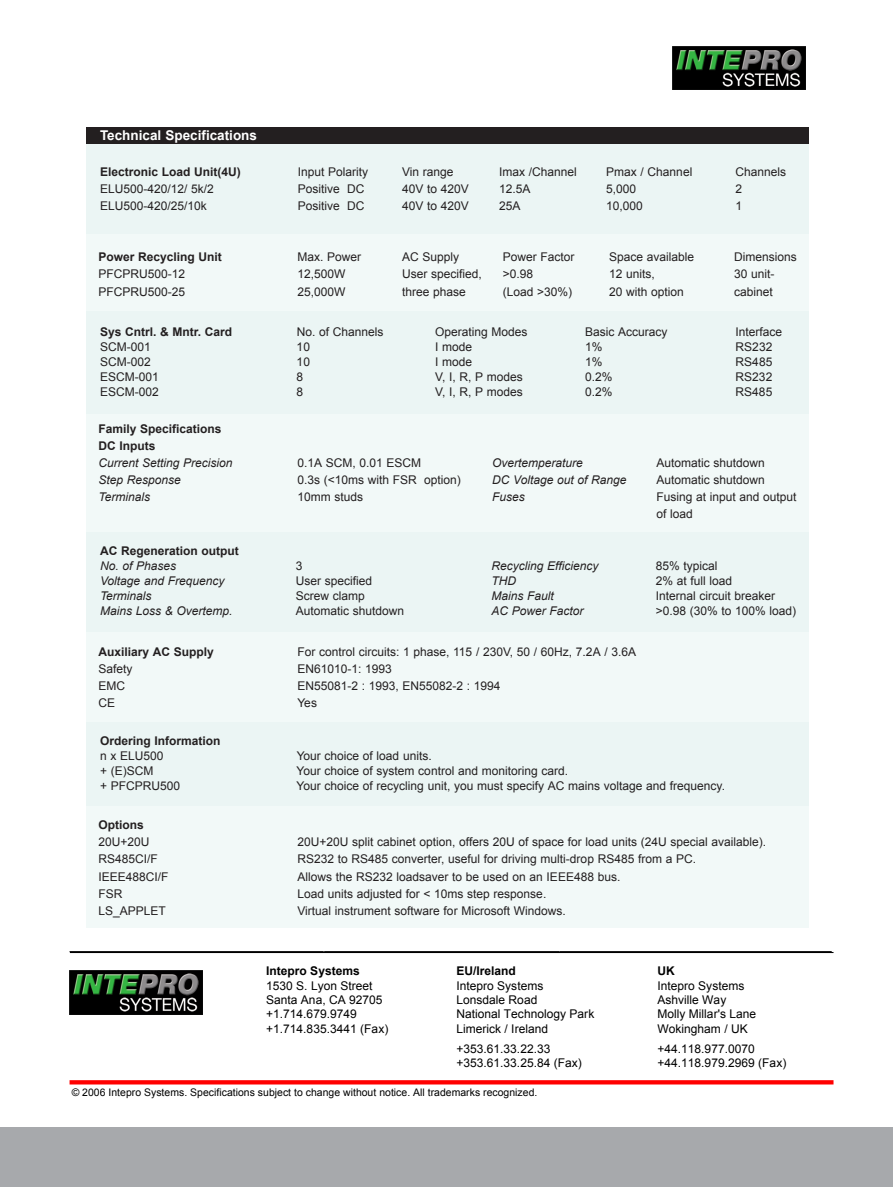
<style>
.page{position:relative;width:893px;height:1187px;background:#fff}
.page>*{position:absolute;margin:0;border:0;box-sizing:border-box;transform-origin:0 0}
.t1{font:700 13.5px "Arial";color:#fff}
.t2{font:12px/17.1px "Arial";color:#231f20}
.t3{font:12px/14.4px "Arial";color:#000}
.t4{font:italic 12px "Arial";color:#231f20}
.t5{font:700 12px/17.1px "Arial";color:#231f20}
.t6{font:700 12px "Arial";color:#000}
.t7{font:10.5px "Arial";color:#000}
</style>
<div class="page">
<div style="left:86px;top:179px;width:722px;height:749px;background:#f2f9f8"></div>
<div style="left:0;top:1127px;width:892px;height:59px;background:#a7a9ac"></div>
<div style="left:86px;top:128px;width:722px;height:17px;background:#231f20"></div>
<div style="left:86px;top:532px;width:722px;height:100px;background:#ebf5f4"></div>
<div style="left:86px;top:722px;width:722px;height:83px;background:#ebf5f4"></div>
<div style="left:86px;top:311px;width:722px;height:103px;background:#ebf5f4"></div>
<div style="left:86px;top:145px;width:722px;height:89px;background:#ebf5f4"></div>
<hr style="left:70px;top:952px;width:763px;height:1px;background:#000">
<hr style="left:70px;top:951px;width:253px;height:1px;background:#000">
<hr style="left:324px;top:951px;width:235px;height:1px;background:#000">
<hr style="left:559px;top:951px;width:272px;height:1px;background:#000">
<svg style="left:70px;top:1080px;width:763px;height:4px;background:#ff0b0b"></svg>
<img style="left:69px;top:970px;width:133px;height:44px">
<img style="left:672px;top:46px;width:133px;height:44px">
<p class="t1" style="left:100px;top:127px;width:158px">Technical Specifications</p>
<p class="t5" style="left:100px;top:163px;width:142px">Electronic Load Unit(4U)</p>
<p class="t2" style="left:298px;top:163px;width:72px">Input Polarity</p>
<p class="t2" style="left:402px;top:163px;width:53px">Vin range</p>
<p class="t2" style="left:499px;top:163px;width:79px">Imax /Channel</p>
<p class="t2" style="left:606px;top:163px;width:88px">Pmax / Channel</p>
<p class="t2" style="left:735px;top:163px;width:52px">Channels</p>
<p class="t2" style="left:100px;top:180px;width:115px">ELU500-420/12/ 5k/2</p>
<p class="t2" style="left:298px;top:180px;width:68px">Positive DC</p>
<p class="t2" style="left:402px;top:180px;width:68px">40V to 420V</p>
<p class="t2" style="left:499px;top:180px;width:33px">12.5A</p>
<p class="t2" style="left:606px;top:180px;width:32px">5,000</p>
<p class="t2" style="left:735px;top:180px;width:8px">2</p>
<p class="t2" style="left:100px;top:197px;width:108px">ELU500-420/25/10k</p>
<p class="t2" style="left:298px;top:197px;width:68px">Positive DC</p>
<p class="t2" style="left:402px;top:197px;width:68px">40V to 420V</p>
<p class="t2" style="left:499px;top:197px;width:23px">25A</p>
<p class="t2" style="left:606px;top:197px;width:38px">10,000</p>
<p class="t2" style="left:735px;top:197px;width:8px">1</p>
<p class="t5" style="left:99px;top:248px;width:125px">Power Recycling Unit</p>
<p class="t2" style="left:297px;top:248px;width:65px">Max. Power</p>
<p class="t2" style="left:402px;top:248px;width:59px">AC Supply</p>
<p class="t2" style="left:502px;top:248px;width:73px">Power Factor</p>
<p class="t2" style="left:609px;top:248px;width:87px">Space available</p>
<p class="t2" style="left:734px;top:248px;width:64px">Dimensions</p>
<p class="t2" style="left:99px;top:266px;width:88px">PFCPRU500-12</p>
<p class="t2" style="left:297px;top:266px;width:50px">12,500W</p>
<p class="t2" style="left:402px;top:266px;width:81px">User specified,</p>
<p class="t2" style="left:502px;top:266px;width:32px">&gt;0.98</p>
<p class="t2" style="left:609px;top:266px;width:47px">12 units,</p>
<p class="t2" style="left:734px;top:266px;width:42px">30 unit-</p>
<p class="t2" style="left:99px;top:283px;width:88px">PFCPRU500-25</p>
<p class="t2" style="left:297px;top:283px;width:50px">25,000W</p>
<p class="t2" style="left:402px;top:283px;width:65px">three phase</p>
<p class="t2" style="left:502px;top:283px;width:71px">(Load &gt;30%)</p>
<p class="t2" style="left:609px;top:283px;width:76px">20 with option</p>
<p class="t2" style="left:734px;top:283px;width:40px">cabinet</p>
<p class="t5" style="left:100px;top:323px;width:134px">Sys Cntrl. &amp; Mntr. Card</p>
<p class="t2" style="left:297px;top:323px;width:88px">No. of Channels</p>
<p class="t2" style="left:435px;top:323px;width:94px">Operating Modes</p>
<p class="t2" style="left:585px;top:323px;width:84px">Basic Accuracy</p>
<p class="t2" style="left:735px;top:323px;width:48px">Interface</p>
<p class="t2" style="left:100px;top:338px;width:52px">SCM-001</p>
<p class="t2" style="left:296px;top:338px;width:15px">10</p>
<p class="t2" style="left:435px;top:338px;width:39px">I mode</p>
<p class="t2" style="left:585px;top:338px;width:19px">1%</p>
<p class="t2" style="left:735px;top:338px;width:38px">RS232</p>
<p class="t2" style="left:100px;top:353px;width:52px">SCM-002</p>
<p class="t2" style="left:296px;top:353px;width:15px">10</p>
<p class="t2" style="left:435px;top:353px;width:39px">I mode</p>
<p class="t2" style="left:585px;top:353px;width:19px">1%</p>
<p class="t2" style="left:735px;top:353px;width:38px">RS485</p>
<p class="t2" style="left:100px;top:368px;width:60px">ESCM-001</p>
<p class="t2" style="left:296px;top:368px;width:8px">8</p>
<p class="t2" style="left:435px;top:368px;width:89px">V, I, R, P modes</p>
<p class="t2" style="left:585px;top:368px;width:29px">0.2%</p>
<p class="t2" style="left:735px;top:368px;width:38px">RS232</p>
<p class="t2" style="left:100px;top:383px;width:60px">ESCM-002</p>
<p class="t2" style="left:296px;top:383px;width:8px">8</p>
<p class="t2" style="left:435px;top:383px;width:89px">V, I, R, P modes</p>
<p class="t2" style="left:585px;top:383px;width:29px">0.2%</p>
<p class="t2" style="left:735px;top:383px;width:38px">RS485</p>
<p class="t5" style="left:99px;top:420px;width:125px">Family Specifications<br>DC Inputs</p>
<p class="t4" style="left:99px;top:456px;width:136px">Current Setting Precision</p>
<p class="t2" style="left:297px;top:454px;width:125px">0.1A SCM, 0.01 ESCM</p>
<p class="t4" style="left:492px;top:456px;width:92px">Overtemperature</p>
<p class="t2" style="left:656px;top:454px;width:110px">Automatic shutdown</p>
<p class="t4" style="left:99px;top:473px;width:84px">Step Response</p>
<p class="t2" style="left:297px;top:471px;width:165px">0.3s (&lt;10ms with FSR option)</p>
<p class="t4" style="left:492px;top:473px;width:136px">DC Voltage out of Range</p>
<p class="t2" style="left:656px;top:471px;width:110px">Automatic shutdown</p>
<p class="t4" style="left:99px;top:490px;width:53px">Terminals</p>
<p class="t2" style="left:297px;top:488px;width:67px">10mm studs</p>
<p class="t4" style="left:492px;top:490px;width:34px">Fuses</p>
<p class="t2" style="left:656px;top:488px;width:142px">Fusing at input and output of load</p>
<p class="t5" style="left:100px;top:542px;width:140px">AC Regeneration output</p>
<p class="t4" style="left:100px;top:559px;width:78px">No. of Phases</p>
<p class="t2" style="left:296px;top:557px;width:8px">3</p>
<p class="t4" style="left:491px;top:559px;width:109px">Recycling Efficiency</p>
<p class="t2" style="left:655px;top:557px;width:63px">85% typical</p>
<p class="t4" style="left:100px;top:574px;width:126px">Voltage and Frequency</p>
<p class="t2" style="left:296px;top:572px;width:78px">User specified</p>
<p class="t4" style="left:491px;top:574px;width:26px">THD</p>
<p class="t2" style="left:655px;top:572px;width:78px">2% at full load</p>
<p class="t4" style="left:100px;top:589px;width:53px">Terminals</p>
<p class="t2" style="left:296px;top:587px;width:71px">Screw clamp</p>
<p class="t4" style="left:491px;top:589px;width:64px">Mains Fault</p>
<p class="t2" style="left:655px;top:587px;width:121px">Internal circuit breaker</p>
<p class="t4" style="left:100px;top:604px;width:134px">Mains Loss &amp; Overtemp.</p>
<p class="t2" style="left:296px;top:602px;width:110px">Automatic shutdown</p>
<p class="t4" style="left:491px;top:604px;width:94px">AC Power Factor</p>
<p class="t2" style="left:655px;top:602px;width:142px">&gt;0.98 (30% to 100% load)</p>
<p class="t5" style="left:99px;top:643px;width:117px">Auxiliary AC Supply</p>
<p class="t2" style="left:297px;top:643px;width:340px">For control circuits: 1 phase, 115 / 230V, 50 / 60Hz, 7.2A / 3.6A</p>
<p class="t2" style="left:99px;top:660px;width:36px">Safety</p>
<p class="t2" style="left:297px;top:660px;width:96px">EN61010-1: 1993</p>
<p class="t2" style="left:99px;top:677px;width:28px">EMC</p>
<p class="t2" style="left:297px;top:677px;width:205px">EN55081-2 : 1993, EN55082-2 : 1994</p>
<p class="t2" style="left:99px;top:694px;width:18px">CE</p>
<p class="t2" style="left:297px;top:694px;width:21px">Yes</p>
<p class="t5" style="left:100px;top:732px;width:122px">Ordering Information</p>
<p class="t2" style="left:100px;top:747px;width:65px">n x ELU500</p>
<p class="t2" style="left:297px;top:747px;width:136px">Your choice of load units.</p>
<p class="t2" style="left:100px;top:762px;width:55px">+ (E)SCM</p>
<p class="t2" style="left:296px;top:762px;width:273px">Your choice of system control and monitoring card.</p>
<p class="t2" style="left:100px;top:777px;width:82px">+ PFCPRU500</p>
<p class="t2" style="left:297px;top:777px;width:430px">Your choice of recycling unit, you must specify AC mains voltage and frequency.</p>
<p class="t5" style="left:99px;top:816px;width:47px">Options</p>
<p class="t2" style="left:99px;top:833px;width:53px">20U+20U</p>
<p class="t2" style="left:297px;top:833px;width:470px">20U+20U split cabinet option, offers 20U of space for load units (24U special available).</p>
<p class="t2" style="left:99px;top:850px;width:61px">RS485CI/F</p>
<p class="t2" style="left:297px;top:850px;width:400px">RS232 to RS485 converter, useful for driving multi-drop RS485 from a PC.</p>
<p class="t2" style="left:99px;top:867px;width:72px">IEEE488CI/F</p>
<p class="t2" style="left:297px;top:867px;width:324px">Allows the RS232 loadsaver to be used on an IEEE488 bus.</p>
<p class="t2" style="left:99px;top:885px;width:26px">FSR</p>
<p class="t2" style="left:297px;top:885px;width:250px">Load units adjusted for &lt; 10ms step response.</p>
<p class="t2" style="left:99px;top:902px;width:69px">LS_APPLET</p>
<p class="t2" style="left:297px;top:902px;width:270px">Virtual instrument software for Microsoft Windows.</p>
<p class="t6" style="left:266px;top:964px;width:95px">Intepro Systems</p>
<p class="t3" style="left:266px;top:978px;width:124px">1530 S. Lyon Street<br>Santa Ana, CA 92705 +1.714.679.9749 +1.714.835.3441 (Fax)</p>
<p class="t6" style="left:456px;top:964px;width:61px">EU/Ireland</p>
<p class="t3" style="left:456px;top:978px;width:139px">Intepro Systems<br>Lonsdale Road<br>National Technology Park<br>Limerick / Ireland</p>
<p class="t3" style="left:456px;top:1041px;width:127px">+353.61.33.22.33 +353.61.33.25.84 (Fax)</p>
<p class="t7" style="left:72px;top:1086px;width:467px">© 2006 Intepro Systems. Specifications subject to change without notice. All trademarks recognized.</p>
<p class="t6" style="left:657px;top:964px;width:19px">UK</p>
<p class="t3" style="left:657px;top:978px;width:100px">Intepro Systems<br>Ashville Way<br>Molly Millar's Lane<br>Wokingham / UK</p>
<p class="t3" style="left:657px;top:1041px;width:130px">+44.118.977.0070 +44.118.979.2969 (Fax)</p>
</div>
